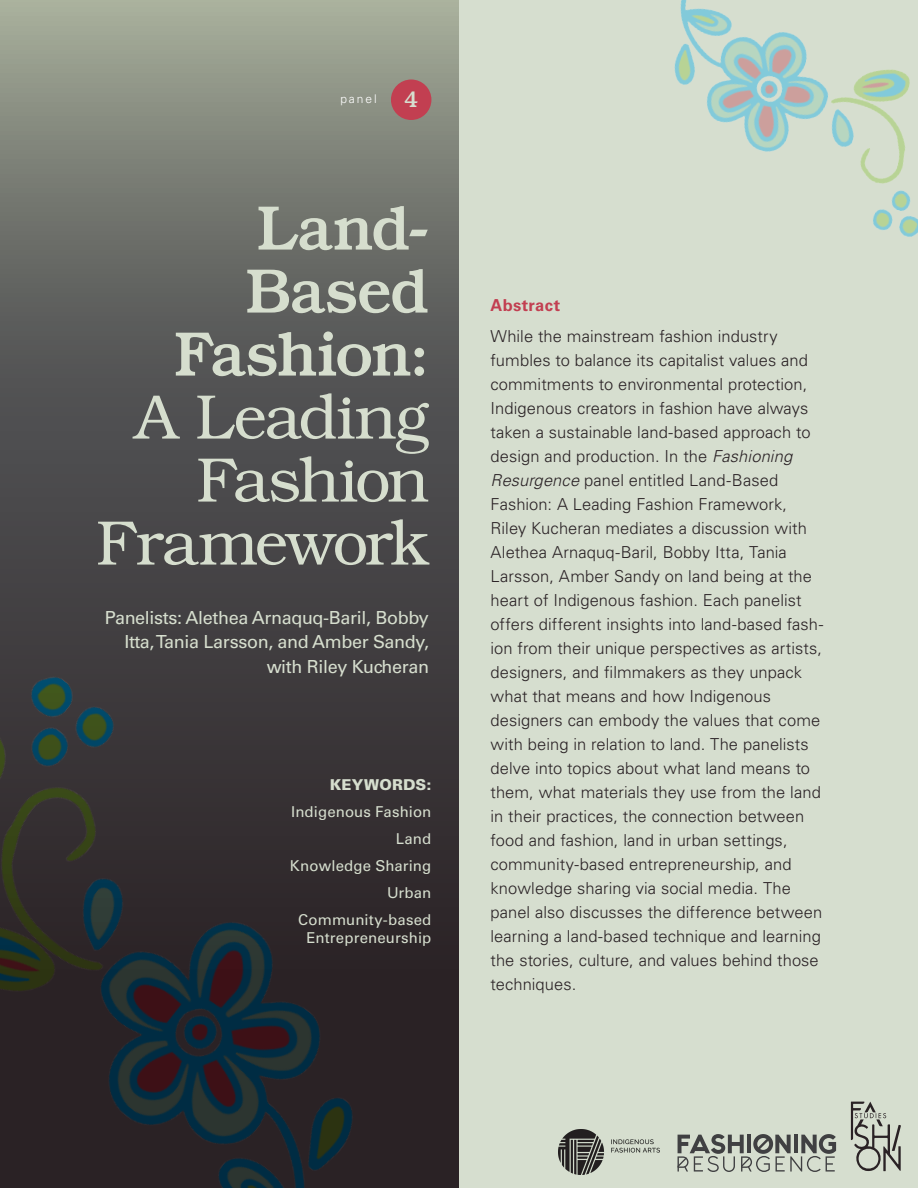
<style>
.page{position:relative;width:918px;height:1188px;background:#d6decf}
.page>*{position:absolute;margin:0;border:0;box-sizing:border-box;transform-origin:0 0}
.Main_Heading{font:300 63px/63px "Bookman Std";letter-spacing:-.025em;color:#d6dece;text-align:right}
.slug_numbers{font:500 23.1px "Bookman Std";color:#d6decf}
.Author_Name{font:18px/24.6px "Univers LT Std";letter-spacing:-.02em;color:#d6dece;text-align:right}
.Abstract{font:300 16.5px/24px "Univers LT Std";letter-spacing:.005em;color:#2a2225}
.Abstract-2{font:700 16.5px "Univers LT Std";letter-spacing:.02em;color:#c23f51}
.Keywords{font:15px/18px "Univers LT Std";letter-spacing:.01em;color:#d6dece;text-align:center}
.Keywords-2{font:900 15px "Univers LT Std";letter-spacing:.015em;color:#d6dece}
.t1{font:300 12px "Univers LT Std";letter-spacing:.16em;color:#fff}
.s1{font-weight:500}
.s2{font-style:italic}
</style>
<div class="page">
<svg style="left:0;top:0;width:459px;height:227px;background:#8a8f83"></svg>
<svg style="left:851px;top:1102px;width:50px;height:70px"></svg>
<img style="left:0;top:227px;width:459px;height:961px">
<div style="left:391px;top:79px;width:40px;height:41px;background:#c23f51;border-radius:50%"></div>
<img style="left:674px;top:0;width:244px;height:237px">
<svg style="left:678px;top:1134px;width:158px;height:38px"></svg>
<img style="left:558px;top:1129px;width:102px;height:46px">
<p class="t1" style="left:340px;top:91px;width:38px">panel</p>
<p class="slug_numbers" style="left:404px;top:85px;width:16px">4</p>
<p class="Main_Heading" style="left:96px;top:197px;width:334px"><span class="s1">Land-<br>Based<br>Fashion:<br></span>A Leading<br>Fashion<br>Framework</p>
<p class="Author_Name" style="left:105px;top:605px;width:326px">Panelists: Alethea Arnaquq-Baril, Bobby<br>Itta, Tania Larsson, and Amber Sandy, with Riley Kucheran</p>
<p class="Keywords-2" style="left:330px;top:775px;width:103px">KEYWORDS:</p>
<p class="Keywords" style="left:291px;top:803px;width:142px">Indigenous Fashion</p>
<p class="Keywords" style="left:396px;top:830px;width:37px">Land</p>
<p class="Keywords" style="left:290px;top:857px;width:143px">Knowledge Sharing</p>
<p class="Keywords" style="left:387px;top:884px;width:46px">Urban</p>
<p class="Keywords" style="left:298px;top:911px;width:135px">Community-based<br>Entrepreneurship</p>
<p class="Abstract-2" style="left:490px;top:295px;width:71px">Abstract</p>
<p class="Abstract" style="left:490px;top:324px;width:334px">While the mainstream fashion industry fumbles to balance its capitalist values and commitments to environmental protection, Indigenous creators in fashion have always taken a sustainable land-based approach to design and production. In the <span class="s2">Fashioning Resurgence</span> panel entitled Land-Based Fashion: A Leading Fashion Framework, Riley Kucheran mediates a discussion with Alethea Arnaquq-Baril, Bobby Itta, Tania Larsson, Amber Sandy on land being at the heart of Indigenous fashion. Each panelist offers different insights into land-based fash&shy;ion from their unique perspectives as artists, designers, and filmmakers as they unpack what that means and how Indigenous designers can embody the values that come with being in relation to land. The panelists delve into topics about what land means to them, what materials they use from the land in their practices, the connection between food and fashion, land in urban settings, community-based entrepreneurship, and knowledge sharing via social media. The panel also discusses the difference between learning a land-based technique and learning the stories, culture, and values behind those techniques.</p>
</div>
